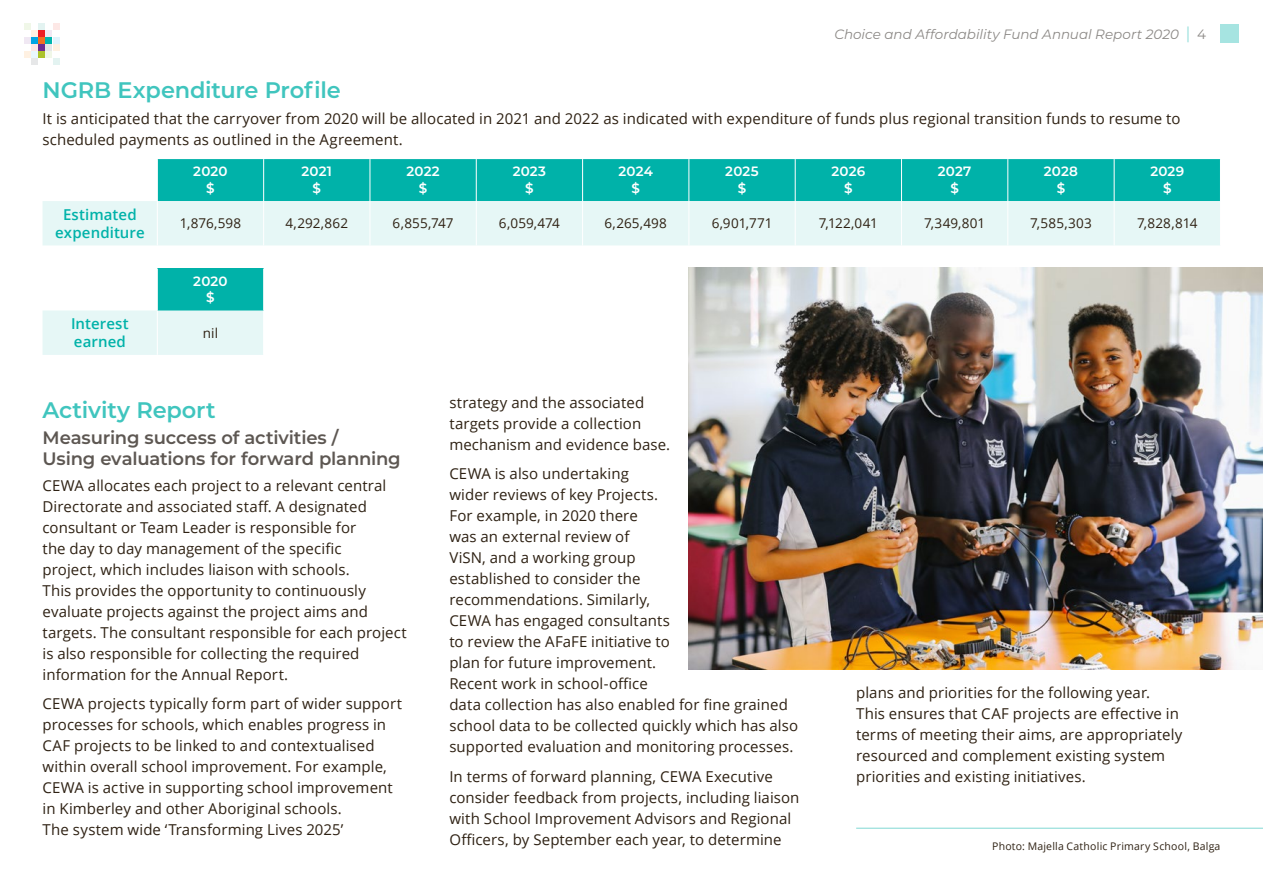
<style>
.page{position:relative;width:1263px;height:893px;background:#fff}
.page>*{position:absolute;margin:0;border:0;box-sizing:border-box;transform-origin:0 0}
.t1{font:600 22.5px "Montserrat";letter-spacing:-.01em;color:#40c5be}
.t2{font:600 18px/21.6px "Montserrat";letter-spacing:-.01em;color:#5d5752}
.t3{font:15px/21px "Open Sans";letter-spacing:.005em;color:#2e2113}
.t4{font:600 15px/18px "Open Sans";letter-spacing:.005em;color:#00b2a9;text-align:center}
.t5{font:13.5px "Open Sans";letter-spacing:.01em;color:#2e2113}
.t6{font:600 13.5px/16.2px "Montserrat";letter-spacing:.015em;color:#fff;text-align:center}
.t7{font:italic 13.5px "Montserrat";color:#8c8986}
.t8{font:10.5px "Open Sans";letter-spacing:.02em;color:#2e2113}
.s1{font-style:normal;font-size:16.8px;color:#80d8d4}
.s2{font-style:normal}
</style>
<div class="page">
<div style="left:1220px;top:24px;width:19px;height:19px;background:#a6e4e1"></div>
<div style="left:38px;top:44px;width:7px;height:7px;background:#6f2c91"></div>
<div style="left:38px;top:52px;width:7px;height:6px;background:#adc32b"></div>
<div style="left:38px;top:37px;width:7px;height:7px;background:#f36f21"></div>
<div style="left:38px;top:30px;width:7px;height:6px;background:#ed1d24"></div>
<div style="left:31px;top:37px;width:7px;height:7px;background:#00a5e4"></div>
<div style="left:46px;top:37px;width:6px;height:7px;background:#00b5ad"></div>
<div style="left:31px;top:44px;width:7px;height:7px;background:#fde8e6"></div>
<div style="left:46px;top:44px;width:6px;height:7px;background:#e6e7e8"></div>
<div style="left:31px;top:59px;width:7px;height:6px;background:#e6e7e8"></div>
<div style="left:38px;top:23px;width:7px;height:6px;background:#e3f3f1"></div>
<div style="left:31px;top:30px;width:7px;height:6px;background:#fff1e2"></div>
<div style="left:24px;top:37px;width:6px;height:7px;background:#f0e8f3"></div>
<svg style="left:24px;top:52px;width:6px;height:6px"></svg>
<div style="left:31px;top:52px;width:7px;height:6px;background:#e9f7fe"></div>
<svg style="left:24px;top:23px;width:6px;height:6px"></svg>
<div style="left:53px;top:44px;width:6px;height:7px;background:#fff1e2"></div>
<div style="left:53px;top:37px;width:6px;height:7px;background:#e1f4fd"></div>
<svg style="left:46px;top:52px;width:13px;height:13px"></svg>
<svg style="left:46px;top:23px;width:13px;height:13px"></svg>
<div style="left:158px;top:159px;width:1062px;height:42px;background:#00b2a9"></div>
<div style="left:43px;top:201px;width:1177px;height:44px;background:#e6f7f6"></div>
<hr style="left:263px;top:159px;width:1px;height:42px;background:#fff">
<hr style="left:370px;top:159px;width:1px;height:42px;background:#fff">
<hr style="left:476px;top:159px;width:1px;height:42px;background:#fff">
<hr style="left:582px;top:159px;width:1px;height:42px;background:#fff">
<hr style="left:688px;top:159px;width:1px;height:42px;background:#fff">
<hr style="left:795px;top:159px;width:1px;height:42px;background:#fff">
<hr style="left:901px;top:159px;width:1px;height:42px;background:#fff">
<hr style="left:1007px;top:159px;width:1px;height:42px;background:#fff">
<hr style="left:1114px;top:159px;width:1px;height:42px;background:#fff">
<hr style="left:157px;top:201px;width:1px;height:44px;background:#fff">
<hr style="left:263px;top:201px;width:1px;height:44px;background:#fff">
<hr style="left:370px;top:201px;width:1px;height:44px;background:#fff">
<hr style="left:476px;top:201px;width:1px;height:44px;background:#fff">
<hr style="left:582px;top:201px;width:1px;height:44px;background:#fff">
<hr style="left:688px;top:201px;width:1px;height:44px;background:#fff">
<hr style="left:795px;top:201px;width:1px;height:44px;background:#fff">
<hr style="left:901px;top:201px;width:1px;height:44px;background:#fff">
<hr style="left:1007px;top:201px;width:1px;height:44px;background:#fff">
<hr style="left:1114px;top:201px;width:1px;height:44px;background:#fff">
<div style="left:157px;top:268px;width:107px;height:42px;background:#00b2a9"></div>
<div style="left:43px;top:310px;width:220px;height:45px;background:#e6f7f6"></div>
<hr style="left:157px;top:268px;width:1px;height:42px;background:#fff">
<hr style="left:263px;top:268px;width:1px;height:42px;background:#fff">
<hr style="left:157px;top:310px;width:1px;height:45px;background:#fff">
<img style="left:688px;top:268px;width:575px;height:401px">
<hr style="left:856px;top:828px;width:407px;height:1px;background:#80d8d4">
<p class="t7" style="left:834px;top:25px;width:373px">Choice and Affordability Fund Annual Report 2020 <span class="s1">|</span> <span class="s2">4</span></p>
<h1 class="t1" style="left:43px;top:74px;width:300px">NGRB Expenditure Profile</h1>
<p class="t3" style="left:43px;top:107px;width:1139px">It is anticipated that the carryover from 2020 will be allocated in 2021 and 2022 as indicated with expenditure of funds plus regional transition funds to resume to scheduled payments as outlined in the Agreement.</p>
<p class="t6" style="left:193px;top:163px;width:36px">2020 $</p>
<p class="t6" style="left:302px;top:163px;width:32px">2021 $</p>
<p class="t6" style="left:406px;top:163px;width:35px">2022 $</p>
<p class="t6" style="left:513px;top:163px;width:35px">2023 $</p>
<p class="t6" style="left:618px;top:163px;width:36px">2024 $</p>
<p class="t6" style="left:725px;top:163px;width:35px">2025 $</p>
<p class="t6" style="left:831px;top:163px;width:35px">2026 $</p>
<p class="t6" style="left:938px;top:163px;width:35px">2027 $</p>
<p class="t6" style="left:1044px;top:163px;width:36px">2028 $</p>
<p class="t6" style="left:1150px;top:163px;width:35px">2029 $</p>
<p class="t4" style="left:55px;top:205px;width:91px">Estimated expenditure</p>
<p class="t5" style="left:180px;top:214px;width:63px">1,876,598</p>
<p class="t5" style="left:285px;top:214px;width:64px">4,292,862</p>
<p class="t5" style="left:393px;top:214px;width:62px">6,855,747</p>
<p class="t5" style="left:499px;top:214px;width:62px">6,059,474</p>
<p class="t5" style="left:604px;top:214px;width:64px">6,265,498</p>
<p class="t5" style="left:712px;top:214px;width:62px">6,901,771</p>
<p class="t5" style="left:819px;top:214px;width:60px">7,122,041</p>
<p class="t5" style="left:924px;top:214px;width:63px">7,349,801</p>
<p class="t5" style="left:1030px;top:214px;width:63px">7,585,303</p>
<p class="t5" style="left:1137px;top:214px;width:62px">7,828,814</p>
<p class="t6" style="left:193px;top:272px;width:36px">2020 $</p>
<p class="t4" style="left:71px;top:315px;width:59px;text-align:left">Interest earned</p>
<p class="t5" style="left:203px;top:324px;width:17px">nil</p>
<h1 class="t1" style="left:43px;top:394px;width:175px">Activity Report</h1>
<p class="t2" style="left:43px;top:426px;width:360px">Measuring success of activities /<br>Using evaluations for forward planning</p>
<p class="t3" style="left:43px;top:474px;width:366px">CEWA allocates each project to a relevant central Directorate and associated staff. A designated consultant or Team Leader is responsible for<br>the day to day management of the specific<br>project, which includes liaison with schools.<br>This provides the opportunity to continuously evaluate projects against the project aims and targets. The consultant responsible for each project is also responsible for collecting the required information for the Annual Report.</p>
<p class="t3" style="left:43px;top:693px;width:361px">CEWA projects typically form part of wider support processes for schools, which enables progress in CAF projects to be linked to and contextualised within overall school improvement. For example, CEWA is active in supporting school improvement in Kimberley and other Aboriginal schools.<br>The system wide ‘Transforming Lives 2025’</p>
<p class="t3" style="left:449px;top:391px;width:222px">strategy and the associated targets provide a collection mechanism and evidence base.</p>
<p class="t3" style="left:449px;top:463px;width:350px">CEWA is also undertaking<br>wider reviews of key Projects.<br>For example, in 2020 there<br>was an external review of<br>ViSN, and a working group<br>established to consider the<br>recommendations. Similarly,<br>CEWA has engaged consultants<br>to review the AFaFE initiative to<br>plan for future improvement.<br>Recent work in school-office<br>data collection has also enabled for fine grained school data to be collected quickly which has also supported evaluation and monitoring processes.</p>
<p class="t3" style="left:449px;top:765px;width:352px">In terms of forward planning, CEWA Executive consider feedback from projects, including liaison with School Improvement Advisors and Regional Officers, by September each year, to determine</p>
<p class="t3" style="left:856px;top:681px;width:328px">plans and priorities for the following year.<br>This ensures that CAF projects are effective in terms of meeting their aims, are appropriately resourced and complement existing system priorities and existing initiatives.</p>
<p class="t8" style="left:992px;top:839px;width:230px">Photo: Majella Catholic Primary School, Balga</p>
</div>
